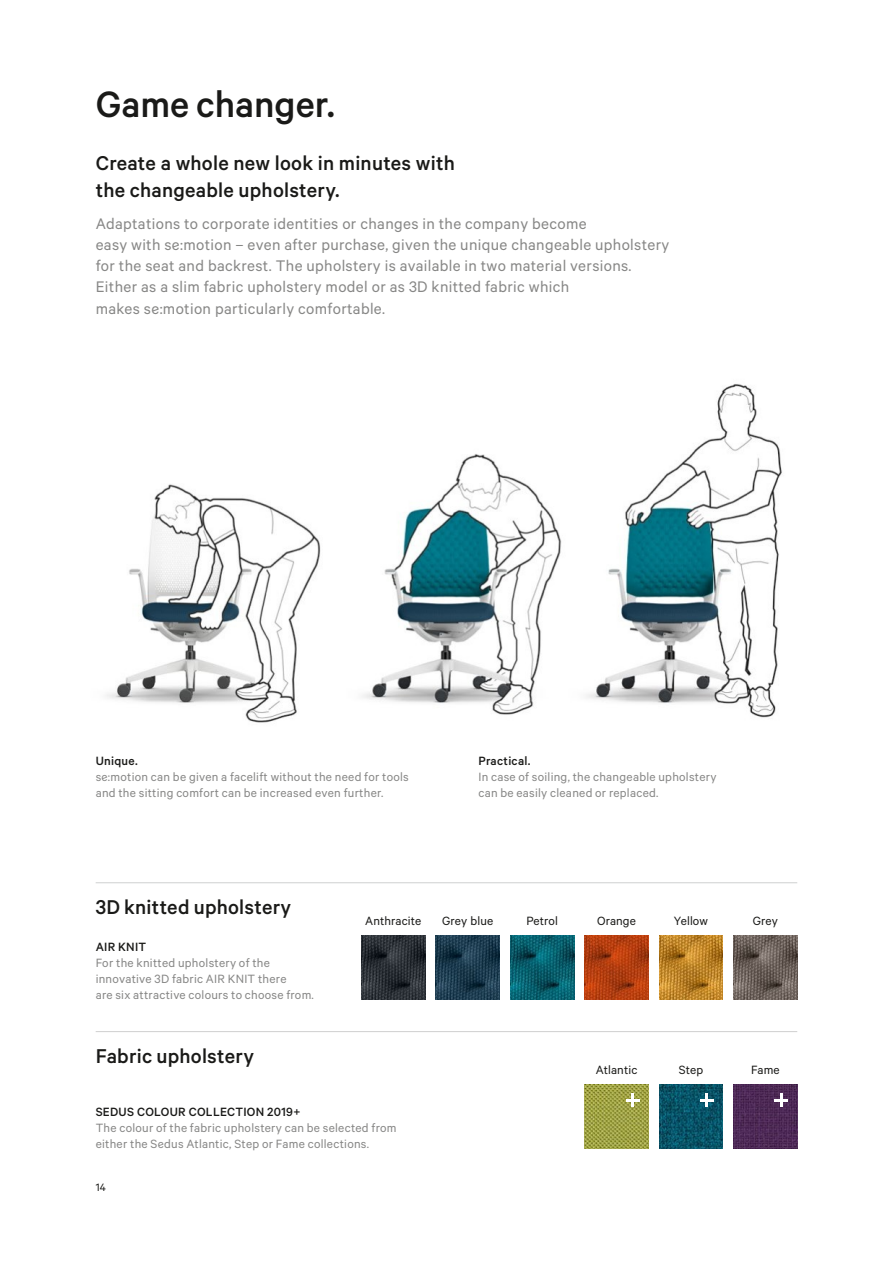
<style>
.page{position:relative;width:893px;height:1263px;background:#fff}
.page>*{position:absolute;margin:0;border:0;box-sizing:border-box;transform-origin:0 0}
.t1{font:500 41.25px "Calibre";color:#1a1a18}
.t2{font:500 22.5px/26.5px "Calibre";letter-spacing:.01em;color:#1a1a18}
.t3{font:17.25px/21.3px "Calibre";letter-spacing:.02em;color:#878786}
.t4{font:13.5px/15.9px "Calibre";letter-spacing:.02em;color:#878786}
.t5{font:13.5px "Calibre";letter-spacing:.01em;color:#1a1a18}
.t6{font:500 13.5px "Calibre";letter-spacing:.02em;color:#1a1a18}
.t7{font:12px "Calibre";color:#1a1a18}
.s1{font-family:"Calibre Fallback"}
.s2{font-weight:500;color:#1a1a18}
</style>
<div class="page">
<img style="left:659px;top:1084px;width:64px;height:64px">
<img style="left:733px;top:1084px;width:64px;height:64px">
<img style="left:585px;top:1084px;width:63px;height:64px">
<img style="left:361px;top:935px;width:64px;height:64px">
<img style="left:436px;top:935px;width:64px;height:64px">
<img style="left:510px;top:935px;width:64px;height:64px">
<img style="left:585px;top:935px;width:63px;height:64px">
<img style="left:659px;top:935px;width:64px;height:64px">
<img style="left:733px;top:935px;width:64px;height:64px">
<svg style="left:626px;top:1094px;width:13px;height:13px"></svg>
<svg style="left:706px;top:1094px;width:2px;height:13px"></svg>
<hr style="left:700px;top:1099px;width:14px;height:3px;background:#fff">
<svg style="left:775px;top:1094px;width:13px;height:13px"></svg>
<img style="left:106px;top:384px;width:676px;height:339px">
<hr style="left:96px;top:1031px;width:701px;height:1px;background:#cfd0d0">
<hr style="left:96px;top:882px;width:701px;height:1px;background:#cfd0d0">
<h1 class="t1" style="left:96px;top:80px;width:241px">Game changer.</h1>
<h2 class="t2" style="left:96px;top:149px;width:361px">Create a whole new look in minutes with the changeable upholstery.</h2>
<p class="t3" style="left:96px;top:212px;width:575px">Adaptations to corporate identities or changes in the company become<br>easy with s<span class="s1">e</span>:motion – even after purchase, given the unique changeable upholstery for the seat and backrest. The upholstery is available in two material versions.<br>Either as a slim fabric upholstery model or as 3D knitted fabric which<br>makes s<span class="s1">e</span>:motion particularly comfortable.</p>
<p class="t4" style="left:96px;top:753px;width:315px"><span class="s2">Unique.<br></span>s<span class="s1">e</span>:motion can be given a facelift without the need for tools and the sitting comfort can be increased even further.</p>
<p class="t6" style="left:478px;top:753px;width:54px">Practical.</p>
<p class="t4" style="left:478px;top:769px;width:240px">In case of soiling, the changeable upholstery can be easily cleaned or replaced.</p>
<h2 class="t2" style="left:96px;top:893px;width:197px">3D knitted upholstery</h2>
<p class="t6" style="left:96px;top:939px;width:52px">AIR KNIT</p>
<p class="t4" style="left:96px;top:955px;width:220px">For the knitted upholstery of the innovative 3D fabric AIR KNIT there<br>are six attractive colours to choose from.</p>
<h2 class="t2" style="left:96px;top:1042px;width:160px">Fabric upholstery</h2>
<p class="t5" style="left:365px;top:913px;width:58px">Anthracite</p>
<p class="t5" style="left:442px;top:913px;width:53px">Grey blue</p>
<p class="t5" style="left:526px;top:913px;width:33px">Petrol</p>
<p class="t5" style="left:597px;top:913px;width:40px">Orange</p>
<p class="t5" style="left:674px;top:913px;width:36px">Yellow</p>
<p class="t5" style="left:753px;top:913px;width:27px">Grey</p>
<p class="t5" style="left:596px;top:1062px;width:43px">Atlantic</p>
<p class="t5" style="left:679px;top:1062px;width:26px">Step</p>
<p class="t5" style="left:751px;top:1062px;width:30px">Fame</p>
<p class="t6" style="left:96px;top:1104px;width:207px">SEDUS COLOUR COLLECTION 2019+</p>
<p class="t4" style="left:96px;top:1119px;width:302px">The colour of the fabric upholstery can be selected from either the S<span class="s1">e</span>dus Atlantic, Step or Fame collections.</p>
<p class="t7" style="left:96px;top:1180px;width:12px">14</p>
</div>
